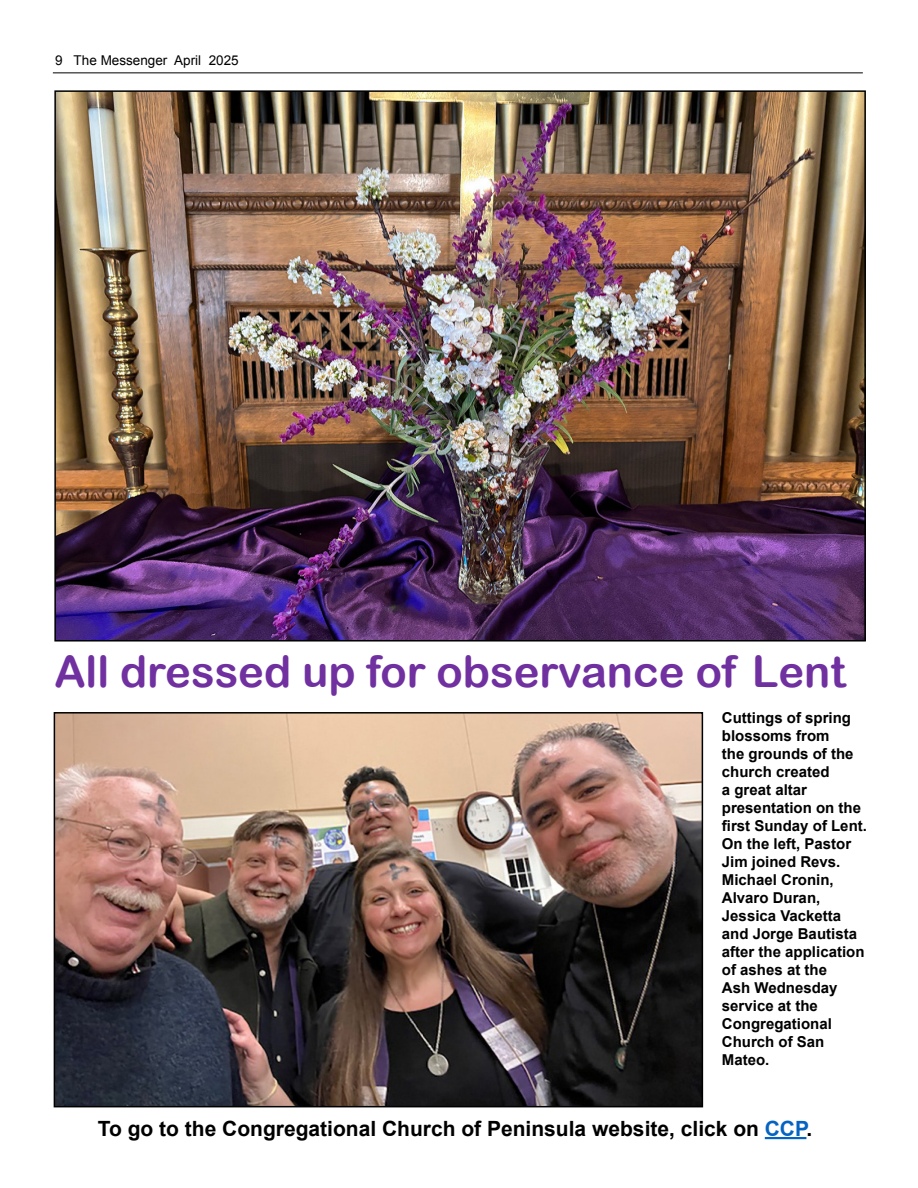
<style>
.page{position:relative;width:918px;height:1188px;background:#fff}
.page>*{position:absolute;margin:0;border:0;box-sizing:border-box;transform-origin:0 0}
.t1{font:43.5px "Arial Rounded MT Bold";color:#7030a0}
.t2{font:700 21px "Arial";color:#000}
.t3{font:700 15px/18px "Arial";color:#000}
.t4{font:13.5px "Arial";color:#000}
.s1{color:#0563c1}
</style>
<div class="page">
<hr style="left:765px;top:1137px;width:41px;height:2px;background:#0563c1">
<hr style="left:53px;top:73px;width:810px;height:1px;background:#000">
<img style="left:57px;top:715px;width:643px;height:389px">
<div style="left:54px;top:712px;width:649px;height:395px;border:2px solid #000"></div>
<img style="left:57px;top:93px;width:806px;height:546px">
<p class="t4" style="left:55px;top:51px;width:185px">9 The Messenger April 2025</p>
<h1 class="t1" style="left:54px;top:646px;width:793px">All dressed up for observance of Lent</h1>
<p class="t3" style="left:722px;top:709px;width:147px">Cuttings of spring blossoms from<br>the grounds of the church created<br>a great altar presentation on the first Sunday of Lent.<br>On the left, Pastor<br>Jim joined Revs.<br>Michael Cronin,<br>Alvaro Duran,<br>Jessica Vacketta and Jorge Bautista after the application of ashes at the<br>Ash Wednesday service at the<br>Congregational<br>Church of San<br>Mateo.</p>
<h2 class="t2" style="left:98px;top:1115px;width:716px">To go to the Congregational Church of Peninsula website, click on <span class="s1">CCP</span>.</h2>
</div>
